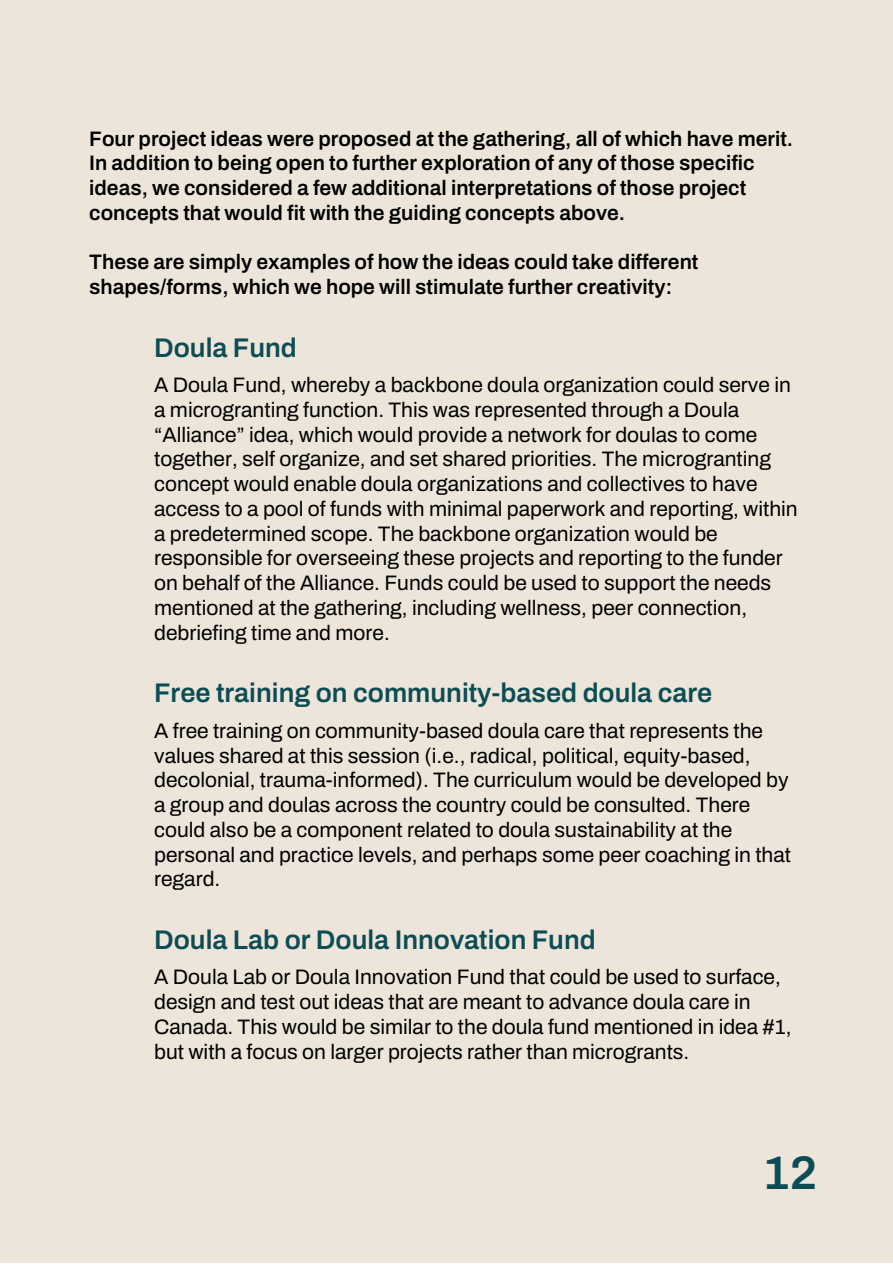
<style>
.page{position:relative;width:893px;height:1264px;background:#fff}
.page>*{position:absolute;margin:0;border:0;box-sizing:border-box;transform-origin:0 0}
.t1{font:600 47.25px "Archivo";color:#0b4c55}
.t2{font:600 27px "Archivo";color:#0b4c55}
.t3{font:21px/24.8px "Archivo";color:#000}
.t4{font:600 21px/24.8px "Archivo";color:#000}
</style>
<div class="page">
<div style="left:0;top:0;width:892px;height:1262px;background:#ede5d9"></div>
<p class="t4" style="left:89px;top:126px;width:705px">Four project ideas were proposed at the gathering, all of which have merit.<br>In addition to being open to further exploration of any of those specific ideas, we considered a few additional interpretations of those project concepts that would fit with the guiding concepts above.</p>
<p class="t4" style="left:89px;top:250px;width:610px">These are simply examples of how the ideas could take different shapes/forms, which we hope will stimulate further creativity:</p>
<p class="t2" style="left:154px;top:333px;width:144px">Doula Fund</p>
<p class="t3" style="left:154px;top:373px;width:645px">A Doula Fund, whereby a backbone doula organization could serve in a microgranting function. This was represented through a Doula “Alliance” idea, which would provide a network for doulas to come together, self organize, and set shared priorities. The microgranting concept would enable doula organizations and collectives to have access to a pool of funds with minimal paperwork and reporting, within a predetermined scope. The backbone organization would be responsible for overseeing these projects and reporting to the funder on behalf of the Alliance. Funds could be used to support the needs mentioned at the gathering, including wellness, peer connection, debriefing time and more.</p>
<p class="t2" style="left:154px;top:678px;width:559px">Free training on community-based doula care</p>
<p class="t3" style="left:154px;top:718px;width:638px">A free training on community-based doula care that represents the values shared at this session (i.e., radical, political, equity-based, decolonial, trauma-informed). The curriculum would be developed by a group and doulas across the country could be consulted. There could also be a component related to doula sustainability at the personal and practice levels, and perhaps some peer coaching in that regard.</p>
<p class="t2" style="left:154px;top:925px;width:443px">Doula Lab or Doula Innovation Fund</p>
<p class="t3" style="left:154px;top:965px;width:639px">A Doula Lab or Doula Innovation Fund that could be used to surface, design and test out ideas that are meant to advance doula care in Canada. This would be similar to the doula fund mentioned in idea #1, but with a focus on larger projects rather than microgrants.</p>
<h1 class="t1" style="left:762px;top:1147px;width:56px">12</h1>
</div>
